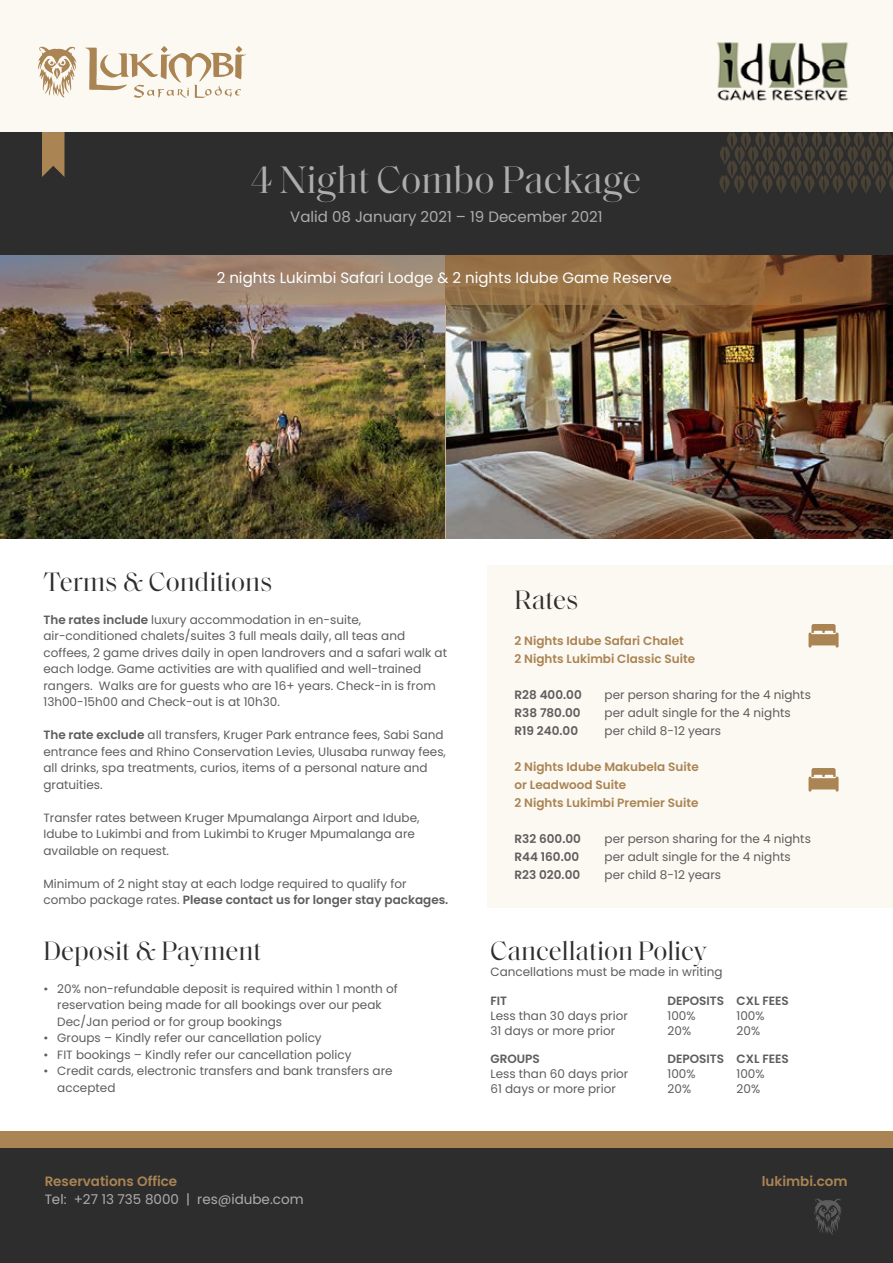
<style>
.page{position:relative;width:893px;height:1263px;background:#fff}
.page>*{position:absolute;margin:0;border:0;box-sizing:border-box;transform-origin:0 0}
.t1{font:39px "Saol Display";color:#adadad}
.t2{font:27px "Saol Display";color:#2d2d2d}
.t3{font:15px "Poppins";color:#fff}
.t4{font:15px "Poppins";color:#adadad}
.t5{font:13.5px "Poppins";color:#adadad}
.t6{font:600 13.5px "Poppins";color:#aa8453}
.t7{font:12px/16.5px "Poppins";color:#5d5d5d}
.t8{font:600 12px/18px "Poppins";color:#aa8453}
.t9{font:600 12px/18px "Poppins";color:#5d5d5d;text-align:justify}
.s1{font-weight:600}
</style>
<div class="page">
<div style="left:0;top:0;width:893px;height:135px;background:#fcf8f2"></div>
<div style="left:0;top:132px;width:893px;height:124px;background:#2d2d2d"></div>
<svg style="left:42px;top:132px;width:22px;height:45px"></svg>
<div style="left:0;top:1146px;width:893px;height:117px;background:#2d2d2d"></div>
<div style="left:0;top:1131px;width:893px;height:17px;background:#aa8453"></div>
<svg style="left:814px;top:1198px;width:28px;height:37px"></svg>
<svg style="left:719px;top:132px;width:174px;height:62px"></svg>
<div style="left:488px;top:566px;width:405px;height:342px;background:#fcf8f2"></div>
<svg style="left:808px;top:624px;width:31px;height:24px"></svg>
<svg style="left:808px;top:768px;width:31px;height:24px"></svg>
<img style="left:0;top:304px;width:893px;height:234px">
<svg style="left:0;top:255px;width:893px;height:49px;background:#927458"></svg>
<hr style="left:445px;top:305px;width:1px;height:234px;background:#ceb499">
<svg style="left:38px;top:46px;width:38px;height:52px"></svg>
<svg style="left:85px;top:46px;width:161px;height:52px"></svg>
<img style="left:717px;top:42px;width:131px;height:59px">
<h1 class="t1" style="left:252px;top:152px;width:391px">4 Night Combo Package</h1>
<p class="t4" style="left:290px;top:208px;width:314px">Valid 08 January 2021 – 19 December 2021</p>
<p class="t3" style="left:217px;top:269px;width:457px">2 nights Lukimbi Safari Lodge &amp; 2 nights Idube Game Reserve</p>
<h2 class="t2" style="left:44px;top:562px;width:230px">Terms &amp; Conditions</h2>
<p class="t7" style="left:44px;top:611px;width:405px"><span class="s1">The rates include</span> luxury accommodation in en-suite, air-conditioned chalets/suites 3 full meals daily, all teas and coffees, 2 game drives daily in open landrovers and a safari walk at each lodge. Game activities are with qualified and well-trained rangers. Walks are for guests who are 16+ years. Check-in is from 13h00-15h00 and Check-out is at 10h30.</p>
<p class="t7" style="left:44px;top:727px;width:404px"><span class="s1">The rate exclude</span> all transfers, Kruger Park entrance fees, Sabi Sand entrance fees and Rhino Conservation Levies, Ulusaba runway fees, all drinks, spa treatments, curios, items of a personal nature and gratuities.</p>
<p class="t7" style="left:44px;top:809px;width:377px">Transfer rates between Kruger Mpumalanga Airport and Idube,<br>Idube to Lukimbi and from Lukimbi to Kruger Mpumalanga are available on request.</p>
<p class="t7" style="left:44px;top:875px;width:406px">Minimum of 2 night stay at each lodge required to qualify for combo package rates. <span class="s1">Please contact us for longer stay packages.</span></p>
<h2 class="t2" style="left:44px;top:931px;width:219px">Deposit &amp; Payment</h2>
<p class="t7" style="left:57px;top:980px;width:342px;text-indent:-14px">• 20% non-refundable deposit is required within 1 month of reservation being made for all bookings over our peak<br>Dec/Jan period or for group bookings</p>
<p class="t7" style="left:44px;top:1030px;width:280px">• Groups – Kindly refer our cancellation policy</p>
<p class="t7" style="left:44px;top:1046px;width:310px">• FIT bookings – Kindly refer our cancellation policy</p>
<p class="t7" style="left:57px;top:1063px;width:337px;text-indent:-14px">• Credit cards, electronic transfers and bank transfers are accepted</p>
<p class="t6" style="left:45px;top:1173px;width:134px">Reservations Office</p>
<p class="t5" style="left:45px;top:1191px;width:260px">Tel: +27 13 735 8000 | res@idube.com</p>
<h2 class="t2" style="left:514px;top:580px;width:65px">Rates</h2>
<p class="t8" style="left:514px;top:632px;width:182px">2 Nights Idube Safari Chalet<br>2 Nights Lukimbi Classic Suite</p>
<p class="t9" style="left:514px;top:686px;width:69px">R28 400.00<br>R38 780.00<br>R19 240.00</p>
<p class="t8" style="left:514px;top:758px;width:186px">2 Nights Idube Makubela Suite or Leadwood Suite<br>2 Nights Lukimbi Premier Suite</p>
<p class="t9" style="left:514px;top:830px;width:68px;text-align:left">R32 600.00<br>R44 160.00<br>R23 020.00</p>
<p class="t7" style="left:604px;top:685px;width:208px;line-height:18px">per person sharing for the 4 nights per adult single for the 4 nights per child 8-12 years</p>
<p class="t7" style="left:604px;top:829px;width:208px;line-height:18px">per person sharing for the 4 nights per adult single for the 4 nights per child 8-12 years</p>
<h2 class="t2" style="left:490px;top:931px;width:218px">Cancellation Policy</h2>
<p class="t7" style="left:490px;top:964px;width:234px">Cancellations must be made in writing</p>
<p class="t9" style="left:490px;top:991px;width:18px">FIT</p>
<p class="t7" style="left:490px;top:1008px;width:139px;line-height:15px">Less than 30 days prior<br>31 days or more prior</p>
<p class="t9" style="left:668px;top:991px;width:58px">DEPOSITS</p>
<p class="t7" style="left:668px;top:1008px;width:30px;line-height:15px">100%<br>20%</p>
<p class="t9" style="left:490px;top:1050px;width:51px">GROUPS</p>
<p class="t7" style="left:490px;top:1066px;width:139px;line-height:15px">Less than 60 days prior<br>61 days or more prior</p>
<p class="t9" style="left:668px;top:1050px;width:58px">DEPOSITS</p>
<p class="t7" style="left:668px;top:1066px;width:30px;line-height:15px">100%<br>20%</p>
<p class="t9" style="left:736px;top:991px;width:54px">CXL FEES</p>
<p class="t7" style="left:736px;top:1008px;width:30px;line-height:15px">100%<br>20%</p>
<p class="t9" style="left:736px;top:1050px;width:54px">CXL FEES</p>
<p class="t7" style="left:736px;top:1066px;width:30px;line-height:15px">100%<br>20%</p>
<p class="t6" style="left:762px;top:1173px;width:87px">lukimbi.com</p>
</div>
